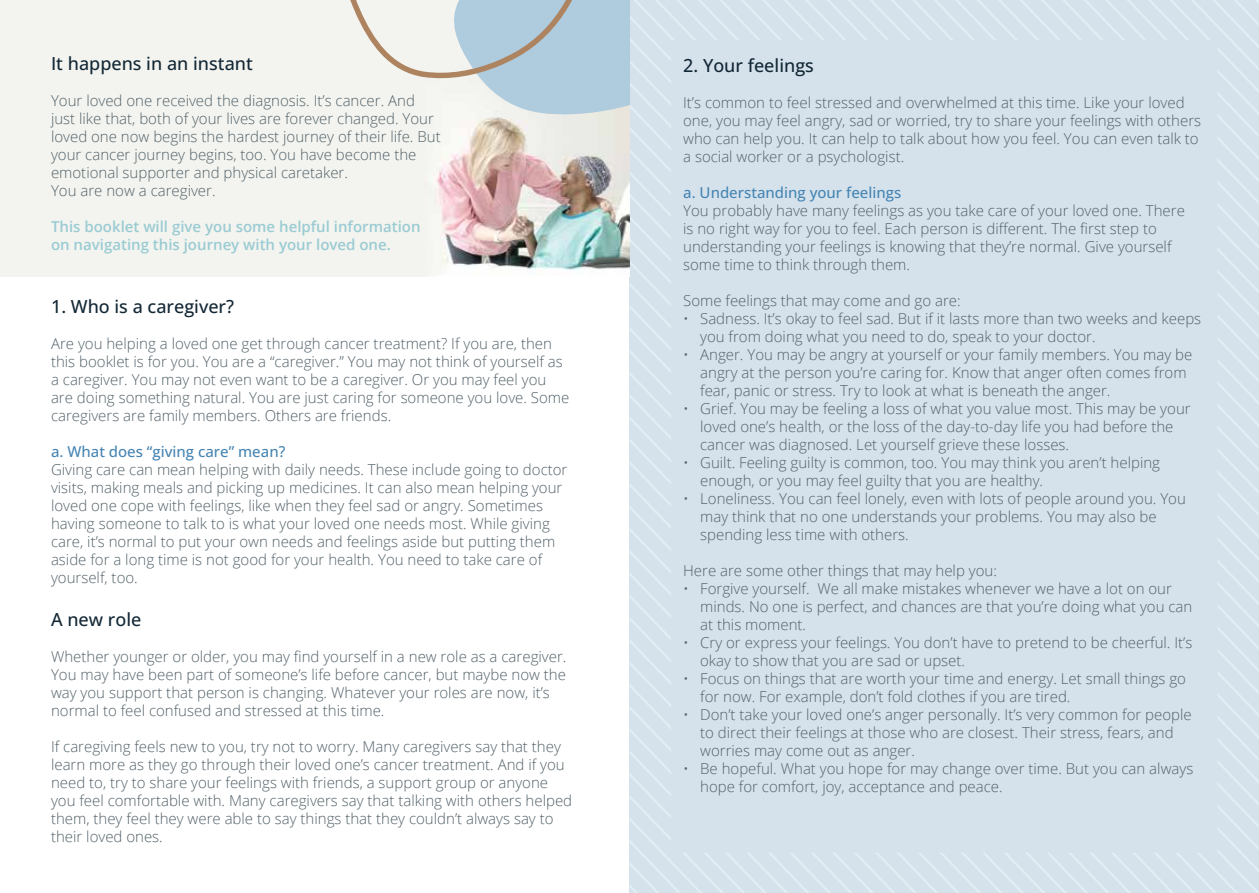
<style>
.page{position:relative;width:1259px;height:893px;background:#fff}
.page>*{position:absolute;margin:0;border:0;box-sizing:border-box;transform-origin:0 0}
.t1{font:500 18px "Open Sans";color:#122735}
.t2{font:300 15px/18px "Open Sans";color:#526169}
.t3{font:600 15px/18px "Open Sans";color:#9acbd3}
.t4{font:500 15px "Open Sans";color:#4685b3}
</style>
<div class="page">
<svg style="left:629px;top:548px;width:630px;height:345px;background:#d6e3ed"></svg>
<svg style="left:629px;top:281px;width:630px;height:133px;background:#d6e3ed"></svg>
<svg style="left:629px;top:116px;width:630px;height:165px;background:#d7e3ec"></svg>
<img style="left:0;top:0;width:629px;height:276px">
<div style="left:665px;top:116px;width:558px;height:743px;background:#d5e2ec"></div>
<svg style="left:345px;top:0;width:914px;height:116px;background:#d3dfe8"></svg>
<p class="t1" style="left:51px;top:51px;width:203px">It happens in an instant</p>
<p class="t2" style="left:51px;top:91px;width:391px">Your loved one received the diagnosis. It’s cancer. And just like that, both of your lives are forever changed. Your loved one now begins the hardest journey of their life. But your cancer journey begins, too. You have become the emotional supporter and physical caretaker.<br>You are now a caregiver.</p>
<p class="t3" style="left:51px;top:218px;width:371px">This booklet will give you some helpful information on navigating this journey with your loved one.</p>
<p class="t1" style="left:51px;top:294px;width:185px">1. Who is a caregiver?</p>
<p class="t2" style="left:51px;top:334px;width:520px">Are you helping a loved one get through cancer treatment? If you are, then this booklet is for you. You are a “caregiver.” You may not think of yourself as a caregiver. You may not even want to be a caregiver. Or you may feel you are doing something natural. You are just caring for someone you love. Some caregivers are family members. Others are friends.</p>
<p class="t4" style="left:51px;top:441px;width:236px">a. What does “giving care” mean?</p>
<p class="t2" style="left:51px;top:460px;width:518px">Giving care can mean helping with daily needs. These include going to doctor visits, making meals and picking up medicines. It can also mean helping your loved one cope with feelings, like when they feel sad or angry. Sometimes having someone to talk to is what your loved one needs most. While giving care, it’s normal to put your own needs and feelings aside but putting them aside for a long time is not good for your health. You need to take care of yourself, too.</p>
<p class="t1" style="left:51px;top:607px;width:92px">A new role</p>
<p class="t2" style="left:51px;top:647px;width:517px">Whether younger or older, you may find yourself in a new role as a caregiver.<br>You may have been part of someone’s life before cancer, but maybe now the way you support that person is changing. Whatever your roles are now, it’s normal to feel confused and stressed at this time.</p>
<p class="t2" style="left:51px;top:737px;width:523px">If caregiving feels new to you, try not to worry. Many caregivers say that they learn more as they go through their loved one’s cancer treatment. And if you need to, try to share your feelings with friends, a support group or anyone you feel comfortable with. Many caregivers say that talking with others helped them, they feel they were able to say things that they couldn’t always say to their loved ones.</p>
<p class="t1" style="left:683px;top:53px;width:132px">2. Your feelings</p>
<p class="t2" style="left:683px;top:93px;width:519px">It’s common to feel stressed and overwhelmed at this time. Like your loved one, you may feel angry, sad or worried, try to share your feelings with others who can help you. It can help to talk about how you feel. You can even talk to a social worker or a psychologist.</p>
<p class="t4" style="left:683px;top:182px;width:220px">a. Understanding your feelings</p>
<p class="t2" style="left:683px;top:201px;width:503px">You probably have many feelings as you take care of your loved one. There is no right way for you to feel. Each person is different. The first step to understanding your feelings is knowing that they’re normal. Give yourself some time to think through them.</p>
<p class="t2" style="left:683px;top:291px;width:279px">Some feelings that may come and go are:</p>
<p class="t2" style="left:700px;top:309px;width:502px;text-indent:-17px">• Sadness. It’s okay to feel sad. But if it lasts more than two weeks and keeps you from doing what you need to do, speak to your doctor.</p>
<p class="t2" style="left:700px;top:345px;width:494px;text-indent:-17px">• Anger. You may be angry at yourself or your family members. You may be angry at the person you’re caring for. Know that anger often comes from fear, panic or stress. Try to look at what is beneath the anger.</p>
<p class="t2" style="left:700px;top:399px;width:492px;text-indent:-17px">• Grief. You may be feeling a loss of what you value most. This may be your loved one’s health, or the loss of the day-to-day life you had before the cancer was diagnosed. Let yourself grieve these losses.</p>
<p class="t2" style="left:700px;top:453px;width:461px;text-indent:-17px">• Guilt. Feeling guilty is common, too. You may think you aren’t helping enough, or you may feel guilty that you are healthy.</p>
<p class="t2" style="left:700px;top:489px;width:487px;text-indent:-17px">• Loneliness. You can feel lonely, even with lots of people around you. You may think that no one understands your problems. You may also be spending less time with others.</p>
<p class="t2" style="left:683px;top:561px;width:315px">Here are some other things that may help you:</p>
<p class="t2" style="left:700px;top:579px;width:494px;text-indent:-17px">• Forgive yourself. We all make mistakes whenever we have a lot on our minds. No one is perfect, and chances are that you’re doing what you can at this moment.</p>
<p class="t2" style="left:700px;top:633px;width:494px;text-indent:-17px">• Cry or express your feelings. You don’t have to pretend to be cheerful. It’s okay to show that you are sad or upset.</p>
<p class="t2" style="left:700px;top:669px;width:487px;text-indent:-17px">• Focus on things that are worth your time and energy. Let small things go for now. For example, don’t fold clothes if you are tired.</p>
<p class="t2" style="left:700px;top:705px;width:493px;text-indent:-17px">• Don’t take your loved one’s anger personally. It’s very common for people to direct their feelings at those who are closest. Their stress, fears, and worries may come out as anger.</p>
<p class="t2" style="left:700px;top:759px;width:494px;text-indent:-17px">• Be hopeful. What you hope for may change over time. But you can always hope for comfort, joy, acceptance and peace.</p>
</div>
